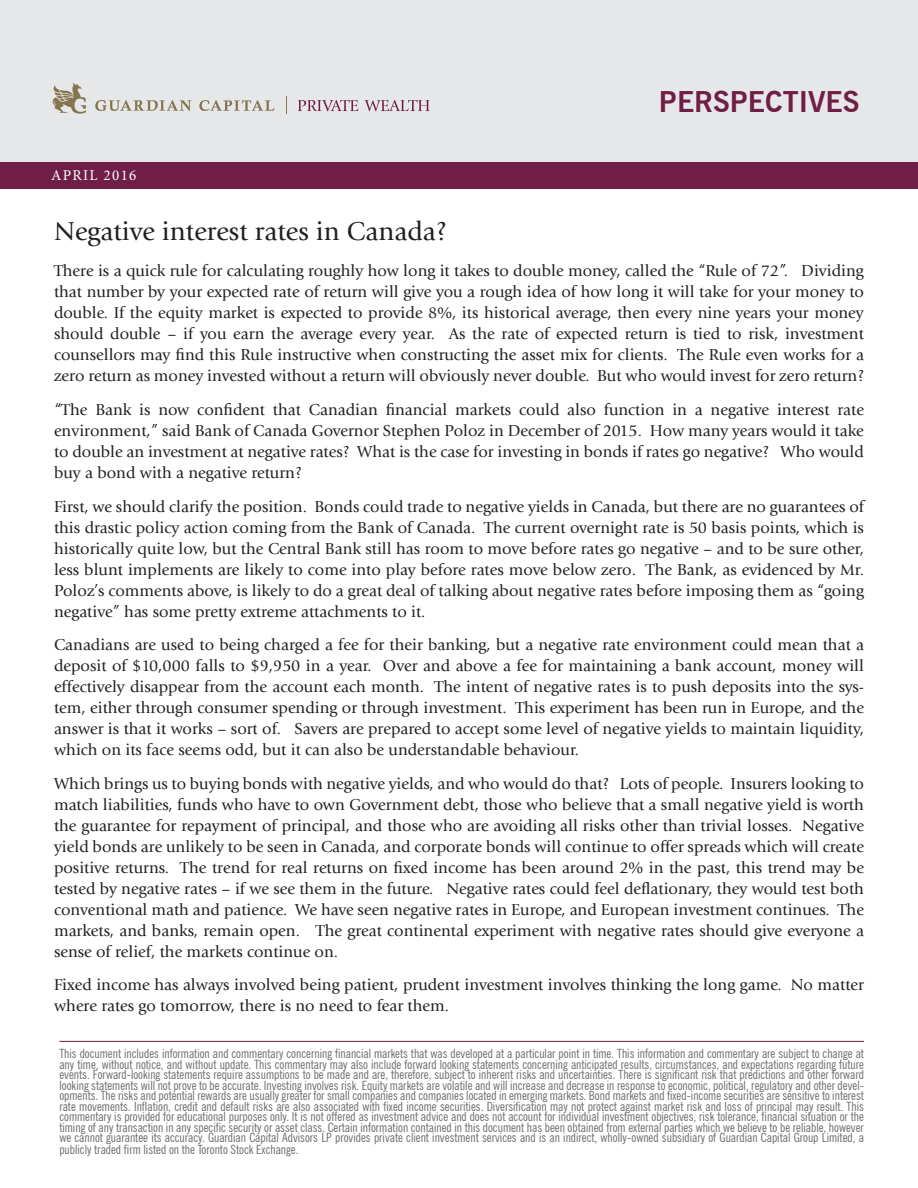
<style>
.page{position:relative;width:918px;height:1188px;background:#fff}
.page>*{position:absolute;margin:0;border:0;box-sizing:border-box;transform-origin:0 0}
.t1{font:700 28.5px "News Gothic BT";color:#701e45}
.t2{font:27px "Giovanni Std";color:#231f20}
.t3{font:16.5px/21px "Giovanni Std";color:#231f20;text-align:justify}
.t4{font:15px "Minion Pro";letter-spacing:.09em;color:#fff}
.t5{font:condensed 12.75px/10.5px "News Gothic BT";color:#6c6d70;text-align:justify}
</style>
<div class="page">
<div style="left:0;top:0;width:918px;height:162px;background:#e6e7e9"></div>
<div style="left:0;top:162px;width:918px;height:27px;background:#701e45"></div>
<svg style="left:52px;top:83px;width:34px;height:31px"></svg>
<svg style="left:95px;top:100px;width:96px;height:11px"></svg>
<svg style="left:199px;top:100px;width:76px;height:11px"></svg>
<svg style="left:298px;top:100px;width:60px;height:11px"></svg>
<svg style="left:365px;top:100px;width:65px;height:11px"></svg>
<hr style="left:59px;top:1041px;width:805px;height:1px;background:#701e45">
<p class="t4" style="left:51px;top:165px;width:87px">APRIL 2016</p>
<p class="t1" style="left:659px;top:85px;width:202px">PERSPECTIVES</p>
<p class="t2" style="left:54px;top:216px;width:394px">Negative interest rates in Canada?</p>
<p class="t3" style="left:54px;top:261px;width:812px">There is a quick rule for calculating roughly how long it takes to double money, called the “Rule of 72”. Dividing that number by your expected rate of return will give you a rough idea of how long it will take for your money to double. If the equity market is expected to provide 8%, its historical average, then every nine years your money should double – if you earn the average every year. As the rate of expected return is tied to risk, investment counsellors may find this Rule instructive when constructing the asset mix for clients. The Rule even works for a zero return as money invested without a return will obviously never double. But who would invest for zero return?</p>
<p class="t3" style="left:54px;top:399px;width:812px">“The Bank is now confident that Canadian financial markets could also function in a negative interest rate environment,” said Bank of Canada Governor Stephen Poloz in December of 2015. How many years would it take to double an investment at negative rates? What is the case for investing in bonds if rates go negative? Who would buy a bond with a negative return?</p>
<p class="t3" style="left:54px;top:496px;width:812px">First, we should clarify the position. Bonds could trade to negative yields in Canada, but there are no guarantees of this drastic policy action coming from the Bank of Canada. The current overnight rate is 50 basis points, which is historically quite low, but the Central Bank still has room to move before rates go negative – and to be sure other, less blunt implements are likely to come into play before rates move below zero. The Bank, as evidenced by Mr.<br>Poloz’s comments above, is likely to do a great deal of talking about negative rates before imposing them as “going negative” has some pretty extreme attachments to it.</p>
<p class="t3" style="left:54px;top:634px;width:812px">Canadians are used to being charged a fee for their banking, but a negative rate environment could mean that a deposit of $10,000 falls to $9,950 in a year. Over and above a fee for maintaining a bank account, money will effectively disappear from the account each month. The intent of negative rates is to push deposits into the sys&shy;tem, either through consumer spending or through investment. This experiment has been run in Europe, and the answer is that it works – sort of. Savers are prepared to accept some level of negative yields to maintain liquidity, which on its face seems odd, but it can also be understandable behaviour.</p>
<p class="t3" style="left:54px;top:773px;width:812px">Which brings us to buying bonds with negative yields, and who would do that? Lots of people. Insurers looking to match liabilities, funds who have to own Government debt, those who believe that a small negative yield is worth the guarantee for repayment of principal, and those who are avoiding all risks other than trivial losses. Negative yield bonds are unlikely to be seen in Canada, and corporate bonds will continue to offer spreads which will create positive returns. The trend for real returns on fixed income has been around 2% in the past, this trend may be tested by negative rates – if we see them in the future. Negative rates could feel deflationary, they would test both conventional math and patience. We have seen negative rates in Europe, and European investment continues. The markets, and banks, remain open. The great continental experiment with negative rates should give everyone a sense of relief, the markets continue on.</p>
<p class="t3" style="left:54px;top:975px;width:811px">Fixed income has always involved being patient, prudent investment involves thinking the long game. No matter where rates go tomorrow, there is no need to fear them.</p>
<p class="t5" style="left:59px;top:1048px;width:806px">This document includes information and commentary concerning financial markets that was developed at a particular point in time. This information and commentary are subject to change at any time, without notice, and without update. This commentary may also include forward looking statements concerning anticipated results, circumstances, and expectations regarding future events. Forward-looking statements require assumptions to be made and are, therefore, subject to inherent risks and uncertainties. There is significant risk that predictions and other forward looking statements will not prove to be accurate. Investing involves risk. Equity markets are volatile and will increase and decrease in response to economic, political, regulatory and other devel&shy;opments. The risks and potential rewards are usually greater for small companies and companies located in emerging markets. Bond markets and fixed-income securities are sensitive to interest rate movements. Inflation, credit and default risks are also associated with fixed income securities. Diversification may not protect against market risk and loss of principal may result. This commentary is provided for educational purposes only. It is not offered as investment advice and does not account for individual investment objectives, risk tolerance, financial situation or the timing of any transaction in any specific security or asset class. Certain information contained in this document has been obtained from external parties which we believe to be reliable, however we cannot guarantee its accuracy. Guardian Capital Advisors LP provides private client investment services and is an indirect, wholly-owned subsidiary of Guardian Capital Group Limited, a</p>
<p class="t5" style="left:59px;top:1144px;width:241px">publicly traded firm listed on the Toronto Stock Exchange.</p>
</div>
